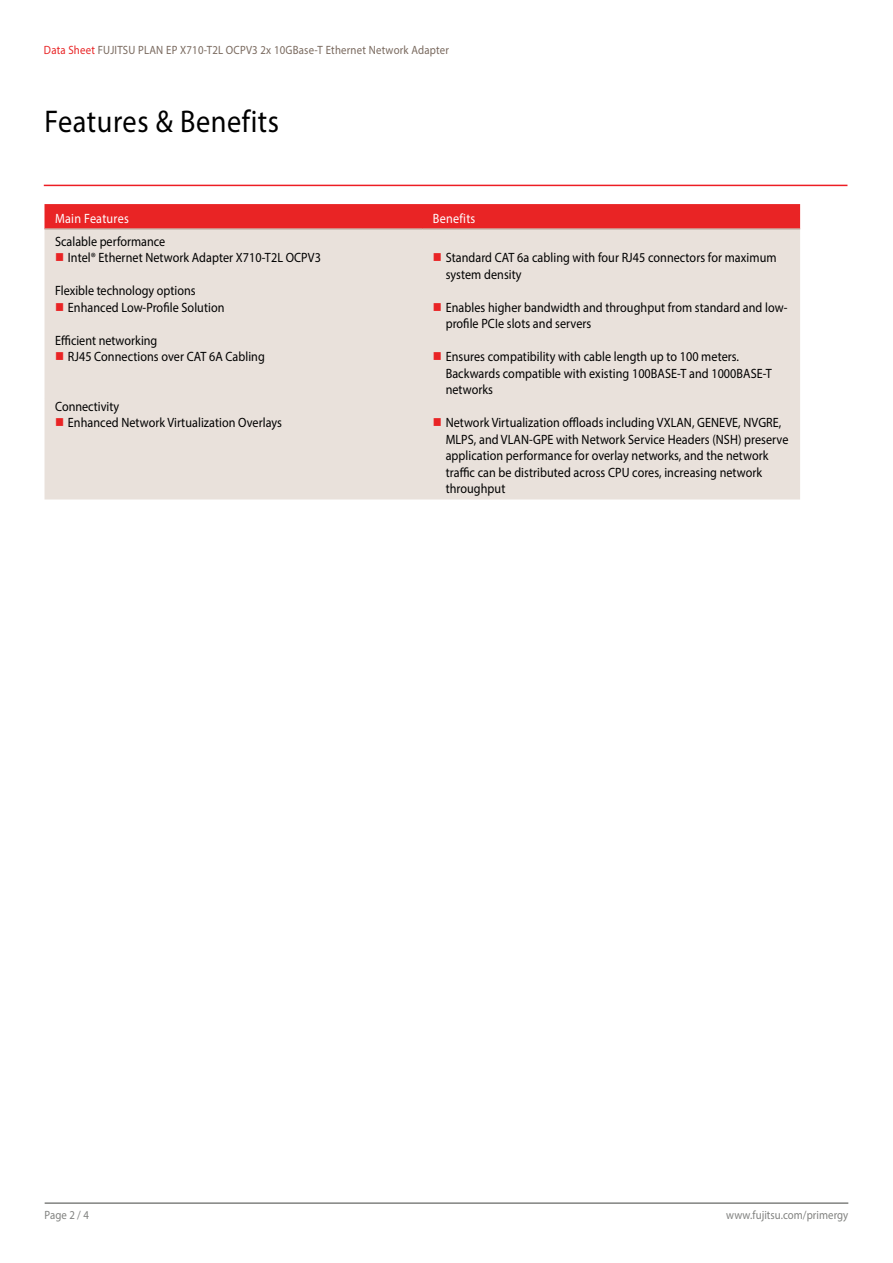
<style>
.page{position:relative;width:893px;height:1263px;background:#fff}
.page>*{position:absolute;margin:0;border:0;box-sizing:border-box;transform-origin:0 0}
.t1{font:31.5px "Myriad Pro";letter-spacing:.02em;color:#000;scale:.9 1}
.t2{font:13.5px/16.5px "Myriad Pro";letter-spacing:.005em;color:#000;scale:.9 1}
.t3{font:13.5px "Myriad Pro";letter-spacing:.02em;color:#fff;scale:.9 1}
.t4{font:12px "Myriad Pro";letter-spacing:.02em;color:#79695e;scale:.9 1}
.t5{font:12px "Myriad Pro";letter-spacing:.005em;color:#818280;scale:.9 1}
.s1{color:#e92425}
</style>
<div class="page">
<hr style="left:45px;top:1202px;width:803px;height:2px;background:#818280">
<div style="left:45px;top:204px;width:755px;height:24px;background:#e92425"></div>
<div style="left:45px;top:230px;width:755px;height:269px;background:#e9e1db"></div>
<hr style="left:45px;top:228px;width:377px;height:2px;background:#c9bbb0">
<hr style="left:422px;top:228px;width:378px;height:2px;background:#c9bbb0">
<hr style="left:44px;top:185px;width:803px;height:1px;background:#ed1d24">
<svg style="left:56px;top:253px;width:7px;height:8px"></svg>
<svg style="left:434px;top:253px;width:7px;height:8px"></svg>
<svg style="left:56px;top:303px;width:7px;height:8px"></svg>
<svg style="left:434px;top:303px;width:7px;height:8px"></svg>
<svg style="left:56px;top:352px;width:7px;height:8px"></svg>
<svg style="left:434px;top:352px;width:7px;height:8px"></svg>
<svg style="left:56px;top:418px;width:7px;height:8px"></svg>
<svg style="left:434px;top:418px;width:7px;height:8px"></svg>
<p class="t4" style="left:44px;top:43px;width:452px"><span class="s1">Data Sheet</span> FUJITSU PLAN EP X710-T2L OCPV3 2x 10GBase-T Ethernet Network Adapter</p>
<h1 class="t1" style="left:45px;top:102px;width:262px">Features &amp; Benefits</h1>
<p class="t3" style="left:55px;top:210px;width:83px">Main Features</p>
<p class="t3" style="left:433px;top:210px;width:49px">Benefits</p>
<p class="t2" style="left:68px;top:233px;width:283px;text-indent:-13px">Scalable performance<br>Intel® Ethernet Network Adapter X710-T2L OCPV3</p>
<p class="t2" style="left:446px;top:249px;width:369px">Standard CAT 6a cabling with four RJ45 connectors for maximum system density</p>
<p class="t2" style="left:68px;top:282px;width:176px;text-indent:-13px">Flexible technology options<br>Enhanced Low-Profile Solution</p>
<p class="t2" style="left:68px;top:332px;width:220px;text-indent:-13px">Efficient networking<br>RJ45 Connections over CAT 6A Cabling</p>
<p class="t2" style="left:68px;top:398px;width:239px;text-indent:-13px">Connectivity<br>Enhanced Network Virtualization Overlays</p>
<p class="t2" style="left:446px;top:299px;width:381px">Enables higher bandwidth and throughput from standard and low&shy;profile PCIe slots and servers</p>
<p class="t2" style="left:446px;top:348px;width:364px">Ensures compatibility with cable length up to 100 meters.<br>Backwards compatible with existing 100BASE-T and 1000BASE-T networks</p>
<p class="t2" style="left:446px;top:414px;width:382px">Network Virtualization offloads including VXLAN, GENEVE, NVGRE, MLPS, and VLAN-GPE with Network Service Headers (NSH) preserve application performance for overlay networks, and the network traffic can be distributed across CPU cores, increasing network throughput</p>
<p class="t5" style="left:45px;top:1207px;width:51px">Page 2 / 4</p>
<p class="t5" style="left:726px;top:1207px;width:137px">www.fujitsu.com/primergy</p>
</div>
